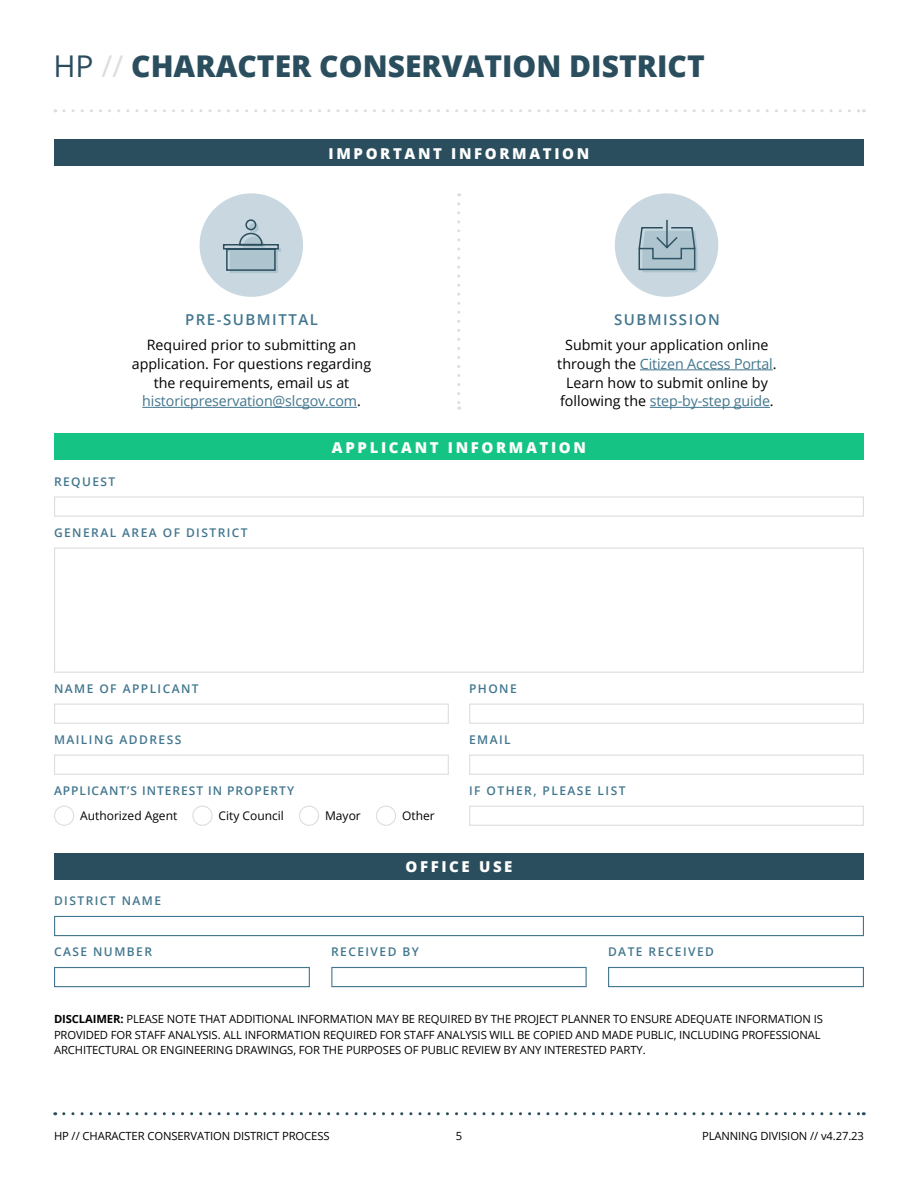
<style>
.page{position:relative;width:918px;height:1188px;background:#fff}
.page>*{position:absolute;margin:0;border:0;box-sizing:border-box;transform-origin:0 0}
.subheader__10_pt{font:800 30px "Open Sans";color:#2b4e5e}
.form_section__10pt{font:800 15px "Open Sans";letter-spacing:.175em;color:#fff}
.subheader__10_pt-2{font:600 15px "Open Sans";letter-spacing:.1em;color:#41768e}
.body__9_5pt{font:600 15px "Open Sans";letter-spacing:.1em;color:#41768e}
.subheader__10_pt-3{font:14.25px/18.8px "Open Sans";color:#000;text-align:center}
.body__9_5pt-2{font:14.25px/18.8px "Open Sans";color:#000;text-align:center}
.field__8pt{font:600 12px "Open Sans";letter-spacing:.12em;color:#41768e}
.options__8pt{font:12px "Open Sans";color:#000}
.field__8pt-2{font:600 12px "Open Sans";letter-spacing:.08em;color:#41768e}
.fine_print__7_5pt{font:11.25px/15.8px "Open Sans";letter-spacing:-.01em;color:#000}
.s1{font-weight:400}
.s2{font-weight:400;color:#dcddde}
.s3{color:#41768e}
.s4{font-weight:700}
</style>
<div class="page">
<div style="left:54px;top:496px;width:810px;height:21px;border:1px solid #dcddde"></div>
<div style="left:54px;top:139px;width:810px;height:27px;background:#2b4e5e"></div>
<hr style="left:142px;top:407px;width:215px;height:1px;background:#41768e">
<hr style="left:640px;top:370px;width:133px;height:1px;background:#41768e">
<hr style="left:650px;top:407px;width:120px;height:1px;background:#41768e">
<div style="left:54px;top:806px;width:20px;height:20px;border:1px solid #dcddde;border-radius:50%"></div>
<div style="left:192px;top:806px;width:21px;height:20px;border:1px solid #dcddde;border-radius:50%"></div>
<div style="left:299px;top:806px;width:20px;height:20px;border:1px solid #dcddde;border-radius:50%"></div>
<div style="left:376px;top:806px;width:20px;height:20px;border:1px solid #dcddde;border-radius:50%"></div>
<div style="left:54px;top:704px;width:395px;height:20px;border:1px solid #dcddde"></div>
<div style="left:54px;top:755px;width:395px;height:20px;border:1px solid #dcddde"></div>
<div style="left:54px;top:916px;width:810px;height:20px;border:1px solid #41768e"></div>
<div style="left:469px;top:704px;width:395px;height:20px;border:1px solid #dcddde"></div>
<div style="left:54px;top:548px;width:810px;height:125px;border:1px solid #dcddde"></div>
<div style="left:469px;top:755px;width:395px;height:20px;border:1px solid #dcddde"></div>
<div style="left:469px;top:806px;width:395px;height:20px;border:1px solid #dcddde"></div>
<svg style="left:64px;top:109px;width:800px;height:3px"></svg>
<div style="left:54px;top:433px;width:810px;height:27px;background:#15c484"></div>
<div style="left:54px;top:967px;width:256px;height:20px;border:1px solid #41768e"></div>
<div style="left:54px;top:853px;width:810px;height:27px;background:#2b4e5e"></div>
<div style="left:331px;top:967px;width:256px;height:20px;border:1px solid #41768e"></div>
<div style="left:608px;top:967px;width:256px;height:20px;border:1px solid #41768e"></div>
<div style="left:200px;top:193px;width:103px;height:104px;background:#c9d8e0;border-radius:50%"></div>
<svg style="left:222px;top:219px;width:59px;height:54px"></svg>
<div style="left:615px;top:193px;width:103px;height:104px;background:#c9d8e0;border-radius:50%"></div>
<svg style="left:638px;top:219px;width:60px;height:53px"></svg>
<svg style="left:457px;top:204px;width:3px;height:206px"></svg>
<svg style="left:64px;top:1112px;width:800px;height:3px"></svg>
<p class="subheader__10_pt" style="left:53px;top:43px;width:653px"><span class="s1">HP</span> <span class="s2">//</span> CHARACTER CONSERVATION DISTRICT</p>
<p class="form_section__10pt" style="left:329px;top:142px;width:262px">IMPORTANT INFORMATION</p>
<p class="subheader__10_pt-2" style="left:185px;top:309px;width:134px">PRE-SUBMITTAL</p>
<p class="subheader__10_pt-3" style="left:132px;top:335px;width:241px">Required prior to submitting an application. For questions regarding the requirements, email us at <span class="s3">historicpreservation@slcgov.com</span>.</p>
<p class="body__9_5pt" style="left:614px;top:309px;width:107px">SUBMISSION</p>
<p class="body__9_5pt-2" style="left:557px;top:335px;width:221px">Submit your application online through the <span class="s3">Citizen Access Portal</span>.<br>Learn how to submit online by following the <span class="s3">step-by-step guide</span>.</p>
<p class="field__8pt" style="left:54px;top:473px;width:63px">REQUEST</p>
<p class="field__8pt" style="left:54px;top:524px;width:195px">GENERAL AREA OF DISTRICT</p>
<p class="form_section__10pt" style="left:332px;top:436px;width:256px">APPLICANT INFORMATION</p>
<p class="field__8pt" style="left:54px;top:680px;width:146px">NAME OF APPLICANT</p>
<p class="field__8pt" style="left:469px;top:680px;width:49px">PHONE</p>
<p class="field__8pt" style="left:54px;top:731px;width:129px">MAILING ADDRESS</p>
<p class="field__8pt" style="left:469px;top:731px;width:43px">EMAIL</p>
<p class="field__8pt-2" style="left:54px;top:782px;width:242px">APPLICANT’S INTEREST IN PROPERTY</p>
<p class="field__8pt" style="left:469px;top:782px;width:158px">IF OTHER, PLEASE LIST</p>
<p class="options__8pt" style="left:80px;top:808px;width:99px">Authorized Agent</p>
<p class="options__8pt" style="left:219px;top:808px;width:67px">City Council</p>
<p class="options__8pt" style="left:325px;top:808px;width:37px">Mayor</p>
<p class="options__8pt" style="left:402px;top:808px;width:34px">Other</p>
<p class="field__8pt" style="left:54px;top:893px;width:109px">DISTRICT NAME</p>
<p class="field__8pt" style="left:54px;top:944px;width:100px">CASE NUMBER</p>
<p class="form_section__10pt" style="left:405px;top:855px;width:109px">OFFICE USE</p>
<p class="field__8pt" style="left:331px;top:944px;width:89px">RECEIVED BY</p>
<p class="field__8pt" style="left:608px;top:944px;width:107px">DATE RECEIVED</p>
<p class="fine_print__7_5pt" style="left:54px;top:1011px;width:770px"><span class="s4">DISCLAIMER:</span> PLEASE NOTE THAT ADDITIONAL INFORMATION MAY BE REQUIRED BY THE PROJECT PLANNER TO ENSURE ADEQUATE INFORMATION IS<br>PROVIDED FOR STAFF ANALYSIS. ALL INFORMATION REQUIRED FOR STAFF ANALYSIS WILL BE COPIED AND MADE PUBLIC, INCLUDING PROFESSIONAL<br>ARCHITECTURAL OR ENGINEERING DRAWINGS, FOR THE PURPOSES OF PUBLIC REVIEW BY ANY INTERESTED PARTY.</p>
<p class="fine_print__7_5pt" style="left:54px;top:1128px;width:277px">HP // CHARACTER CONSERVATION DISTRICT PROCESS</p>
<p class="fine_print__7_5pt" style="left:456px;top:1128px;width:8px">5</p>
<p class="fine_print__7_5pt" style="left:702px;top:1128px;width:163px">PLANNING DIVISION // v4.27.23</p>
</div>
